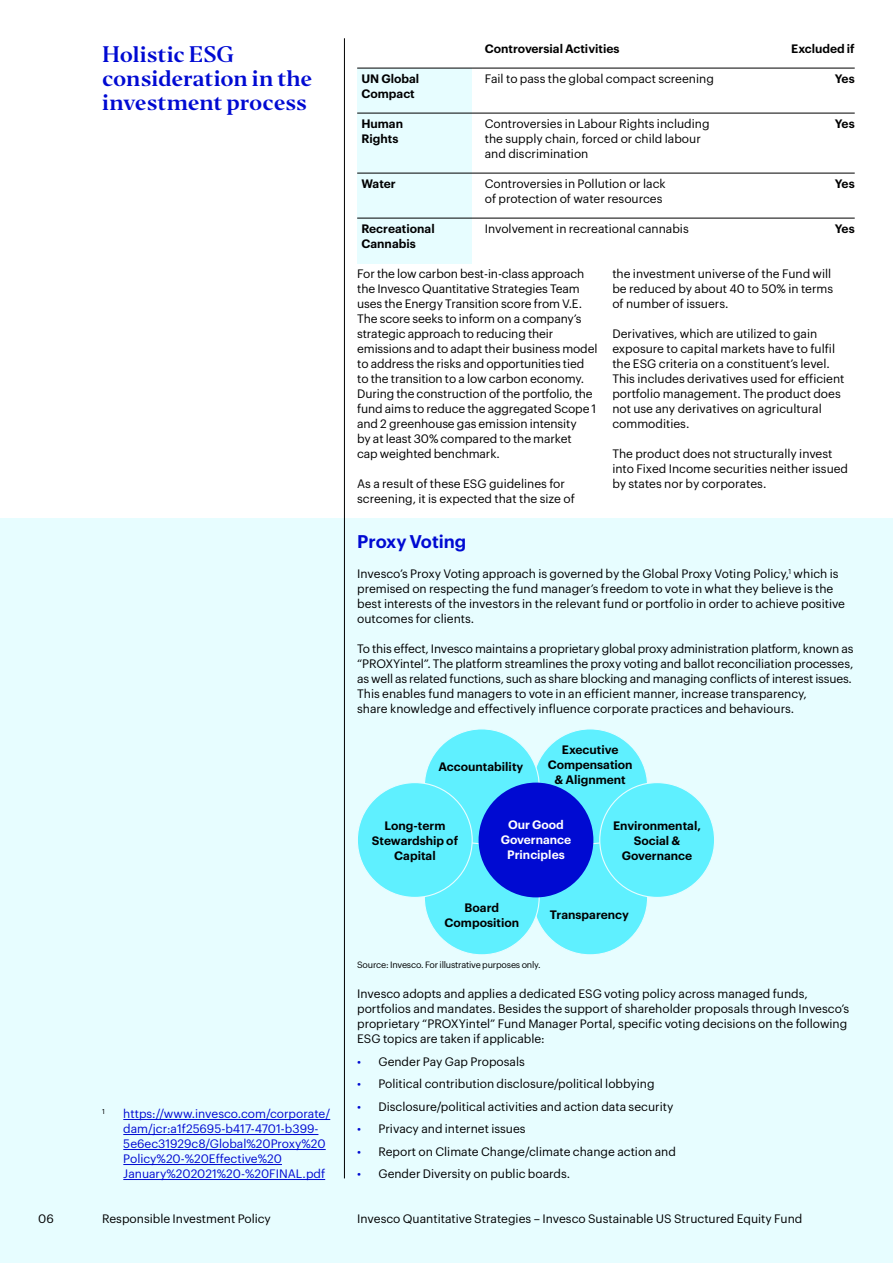
<style>
.page{position:relative;width:893px;height:1263px;background:#fff}
.page>*{position:absolute;margin:0;border:0;box-sizing:border-box;transform-origin:0 0}
.t1{font:21px/24px "Invesco Editor";letter-spacing:-.01em;color:#000ad2}
.t2{font:600 18px "Graphik";color:#000ad2}
.t3{font:12px/15px "Graphik";color:#000}
.t4{font:600 12px/15px "Graphik";color:#000;text-align:center}
.t5{font:12px/15px "Graphik";color:#000ad2}
.t6{font:600 12px/15px "Graphik";color:#fff;text-align:center}
.t7{font:9px "Graphik";letter-spacing:-.02em;color:#000}
.t8{font:7.05px "Graphik";color:#000}
.s1{color:#000ad2}
</style>
<div class="page">
<div style="left:0;top:518px;width:893px;height:745px;background:#e7fdff"></div>
<hr style="left:123px;top:1119px;width:207px;height:1px;background:#000ad2">
<hr style="left:123px;top:1134px;width:195px;height:1px;background:#000ad2">
<hr style="left:123px;top:1149px;width:203px;height:1px;background:#000ad2">
<hr style="left:123px;top:1164px;width:159px;height:1px;background:#000ad2">
<hr style="left:123px;top:1179px;width:202px;height:1px;background:#000ad2">
<hr style="left:344px;top:38px;width:1px;height:1140px;background:#000">
<div style="left:357px;top:68px;width:115px;height:195px;background:#e7fdff"></div>
<hr style="left:357px;top:68px;width:115px;height:1px;background:#000">
<hr style="left:472px;top:68px;width:383px;height:1px;background:#000">
<hr style="left:357px;top:113px;width:115px;height:1px;background:#000">
<hr style="left:472px;top:113px;width:383px;height:1px;background:#000">
<hr style="left:357px;top:173px;width:115px;height:1px;background:#000">
<hr style="left:472px;top:173px;width:383px;height:1px;background:#000">
<hr style="left:357px;top:218px;width:115px;height:1px;background:#000">
<hr style="left:472px;top:218px;width:383px;height:1px;background:#000">
<div style="left:533px;top:840px;width:115px;height:115px;background:#5ff0ff;border-radius:50%"></div>
<div style="left:424px;top:840px;width:115px;height:115px;background:#5ff0ff;border-radius:50%"></div>
<div style="left:533px;top:729px;width:115px;height:115px;background:#5ff0ff;border-radius:50%"></div>
<div style="left:424px;top:729px;width:115px;height:115px;background:#5ff0ff;border-radius:50%"></div>
<div style="left:479px;top:783px;width:114px;height:114px;background:#000ad2;border-radius:50%"></div>
<div style="left:600px;top:783px;width:115px;height:114px;background:#5ff0ff;border-radius:50%"></div>
<div style="left:357px;top:783px;width:115px;height:114px;background:#5ff0ff;border-radius:50%"></div>
<h1 class="t1" style="left:102px;top:43px;width:212px">Holistic ESG consideration in the investment process</h1>
<p class="t4" style="left:485px;top:40px;width:136px">Controversial Activities</p>
<p class="t4" style="left:791px;top:40px;width:65px">Excluded if</p>
<p class="t4" style="left:361px;top:70px;width:59px;text-align:left">UN Global<br>Compact</p>
<p class="t3" style="left:485px;top:70px;width:231px">Fail to pass the global compact screening</p>
<p class="t4" style="left:835px;top:70px;width:21px">Yes</p>
<p class="t4" style="left:361px;top:115px;width:43px;text-align:left">Human<br>Rights</p>
<p class="t3" style="left:485px;top:115px;width:226px">Controversies in Labour Rights including the supply chain, forced or child labour and discrimination</p>
<p class="t4" style="left:835px;top:115px;width:21px">Yes</p>
<p class="t4" style="left:361px;top:175px;width:36px">Water</p>
<p class="t3" style="left:485px;top:175px;width:182px">Controversies in Pollution or lack of protection of water resources</p>
<p class="t4" style="left:835px;top:175px;width:21px">Yes</p>
<p class="t4" style="left:361px;top:220px;width:75px;text-align:left">Recreational<br>Cannabis</p>
<p class="t3" style="left:485px;top:220px;width:206px">Involvement in recreational cannabis</p>
<p class="t4" style="left:835px;top:220px;width:21px">Yes</p>
<p class="t3" style="left:357px;top:265px;width:242px">For the low carbon best-in-class approach the Invesco Quantitative Strategies Team uses the Energy Transition score from V.E.<br>The score seeks to inform on a company’s strategic approach to reducing their emissions and to adapt their business model to address the risks and opportunities tied to the transition to a low carbon economy.<br>During the construction of the portfolio, the fund aims to reduce the aggregated Scope 1 and 2 greenhouse gas emission intensity<br>by at least 30% compared to the market<br>cap weighted benchmark.</p>
<p class="t3" style="left:357px;top:475px;width:219px">As a result of these ESG guidelines for screening, it is expected that the size of</p>
<p class="t3" style="left:612px;top:265px;width:222px">the investment universe of the Fund will be reduced by about 40 to 50% in terms of number of issuers.</p>
<p class="t3" style="left:612px;top:325px;width:234px">Derivatives, which are utilized to gain exposure to capital markets have to fulfil the ESG criteria on a constituent’s level.<br>This includes derivatives used for efficient portfolio management. The product does not use any derivatives on agricultural commodities.</p>
<p class="t3" style="left:612px;top:445px;width:237px">The product does not structurally invest into Fixed Income securities neither issued by states nor by corporates.</p>
<h2 class="t2" style="left:357px;top:528px;width:111px">Proxy Voting</h2>
<p class="t3" style="left:357px;top:565px;width:489px">Invesco’s Proxy Voting approach is governed by the Global Proxy Voting Policy,<sup>1</sup> which is premised on respecting the fund manager’s freedom to vote in what they believe is the best interests of the investors in the relevant fund or portfolio in order to achieve positive outcomes for clients.</p>
<p class="t3" style="left:357px;top:640px;width:498px">To this effect, Invesco maintains a proprietary global proxy administration platform, known as “PROXYintel”. The platform streamlines the proxy voting and ballot reconciliation processes, as well as related functions, such as share blocking and managing conflicts of interest issues.<br>This enables fund managers to vote in an efficient manner, increase transparency,<br>share knowledge and effectively influence corporate practices and behaviours.</p>
<p class="t4" style="left:438px;top:758px;width:86px">Accountability</p>
<p class="t4" style="left:548px;top:741px;width:86px">Executive<br>Compensation &amp; Alignment</p>
<p class="t4" style="left:372px;top:817px;width:88px">Long-term<br>Stewardship of<br>Capital</p>
<p class="t6" style="left:501px;top:816px;width:72px">Our Good<br>Governance<br>Principles</p>
<p class="t4" style="left:613px;top:817px;width:89px">Environmental,<br>Social &amp;<br>Governance</p>
<p class="t8" style="left:102px;top:1106px;width:4px">1</p>
<p class="t5" style="left:123px;top:1105px;width:208px">https://www.invesco.com/corporate/ dam/jcr:a1f25695-b417-4701-b399- 5e6ec31929c8/Global%20Proxy%20<br>Policy%20-%20Effective%20<br>January%202021%20-%20FINAL.pdf</p>
<p class="t4" style="left:445px;top:899px;width:76px">Board<br>Composition</p>
<p class="t4" style="left:550px;top:906px;width:80px">Transparency</p>
<p class="t7" style="left:357px;top:958px;width:185px">Source: Invesco. For illustrative purposes only.</p>
<p class="t3" style="left:357px;top:985px;width:494px">Invesco adopts and applies a dedicated ESG voting policy across managed funds, portfolios and mandates. Besides the support of shareholder proposals through Invesco’s proprietary “PROXYintel” Fund Manager Portal, specific voting decisions on the following ESG topics are taken if applicable:</p>
<p class="t3" style="left:357px;top:1053px;width:169px"><span class="s1">•</span> Gender Pay Gap Proposals</p>
<p class="t3" style="left:357px;top:1075px;width:299px"><span class="s1">•</span> Political contribution disclosure/political lobbying</p>
<p class="t3" style="left:357px;top:1098px;width:318px"><span class="s1">•</span> Disclosure/political activities and action data security</p>
<p class="t3" style="left:357px;top:1120px;width:170px"><span class="s1">•</span> Privacy and internet issues</p>
<p class="t3" style="left:357px;top:1143px;width:320px"><span class="s1">•</span> Report on Climate Change/climate change action and</p>
<p class="t3" style="left:357px;top:1165px;width:215px"><span class="s1">•</span> Gender Diversity on public boards.</p>
<p class="t3" style="left:38px;top:1210px;width:17px">06</p>
<p class="t3" style="left:102px;top:1210px;width:170px">Responsible Investment Policy</p>
<p class="t3" style="left:357px;top:1210px;width:447px">Invesco Quantitative Strategies – Invesco Sustainable US Structured Equity Fund</p>
</div>
